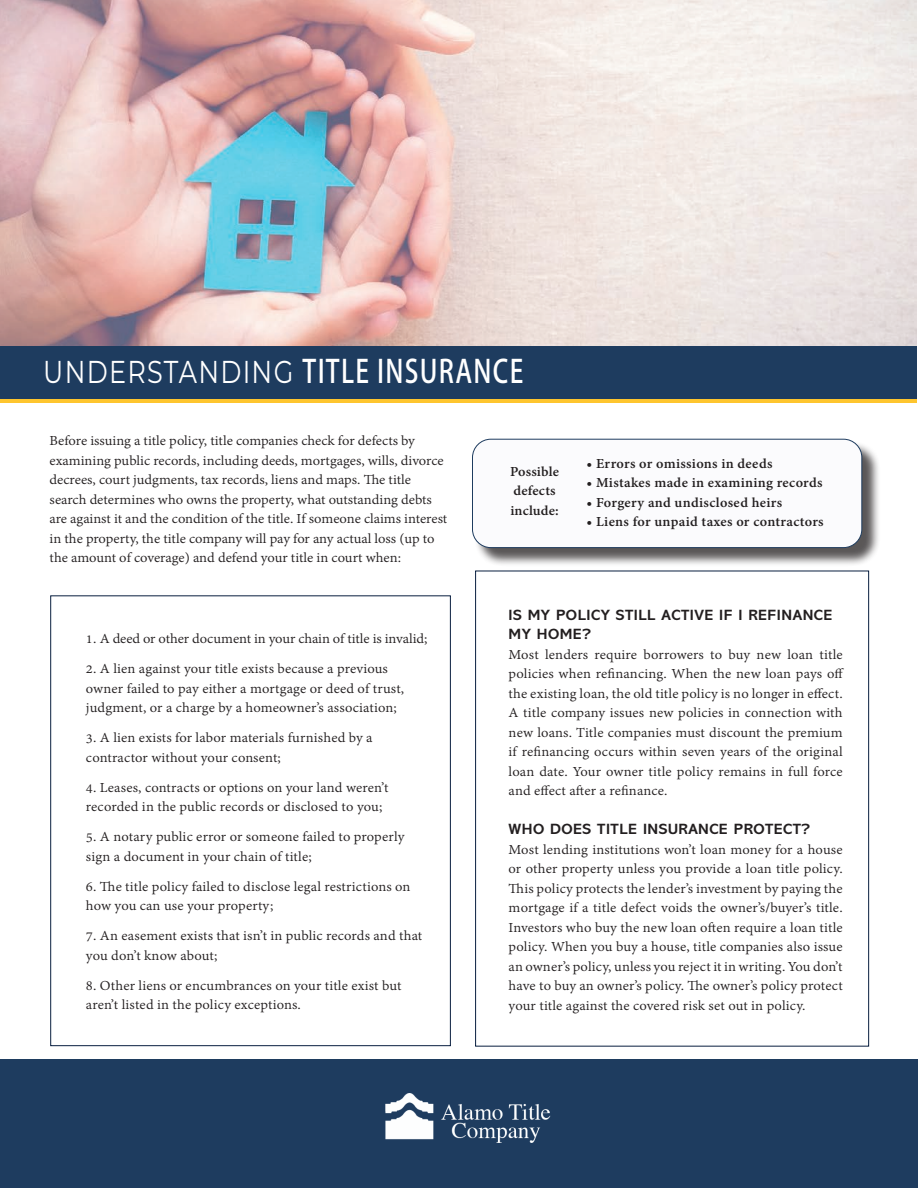
<style>
.page{position:relative;width:918px;height:1188px;background:#fff}
.page>*{position:absolute;margin:0;border:0;box-sizing:border-box;transform-origin:0 0}
.t1{font:700 31.65px "Adobe Fan Heiti Std";letter-spacing:.05em;color:#fff;scale:.81 1}
.t2{font:15px/19.5px "Adobe Bengali";color:#231f20;scale:1.04 1}
.t3{font:700 15px/19.5px "Adobe Bengali";letter-spacing:.02em;color:#231f20;scale:1.04 1}
.t4{font:700 15px/19.5px "Abadi MT Pro";letter-spacing:.03em;color:#231f20;scale:1.04 1}
.s1{font-family:"Montserrat";font-weight:400}
</style>
<div class="page">
<img style="left:0;top:0;width:916px;height:402px">
<svg style="left:1px;top:398px;width:916px;height:4px;background:#c6a23a"></svg>
<div style="left:1px;top:346px;width:916px;height:52px;background:#1e3c5f"></div>
<div style="left:475px;top:441px;width:406px;height:126px;background:#231f20;opacity:.75"></div>
<div style="left:472px;top:439px;width:390px;height:109px;background:#fbfbfd;border-radius:18px"></div>
<div style="left:472px;top:439px;width:390px;height:109px;border:1px solid #1e3c5f;border-radius:18px"></div>
<hr style="left:0;top:1060px;width:1px;height:128px;background:#1e3c5f">
<div style="left:2px;top:1060px;width:916px;height:128px;background:#1e3c5f"></div>
<img style="left:386px;top:1093px;width:165px;height:50px">
<h1 class="t1" style="left:43px;top:353px;width:594px"><span class="s1">UNDERSTANDING</span> TITLE INSURANCE</h1>
<p class="t2" style="left:50px;top:431px;width:384px">Before issuing a title policy, title companies check for defects by examining public records, including deeds, mortgages, wills, divorce decrees, court judgments, tax records, liens and maps. The title search determines who owns the property, what outstanding debts are against it and the condition of the title. If someone claims interest in the property, the title company will pay for any actual loss (up to the amount of coverage) and defend your title in court when:</p>
<p class="t3" style="left:510px;top:462px;width:49px">Possible defects include:</p>
<p class="t3" style="left:586px;top:454px;width:180px">• Errors or omissions in deeds</p>
<p class="t3" style="left:586px;top:474px;width:229px">• Mistakes made in examining records</p>
<p class="t3" style="left:586px;top:493px;width:190px">• Forgery and undisclosed heirs</p>
<p class="t3" style="left:586px;top:513px;width:230px">• Liens for unpaid taxes or contractors</p>
<p class="t2" style="left:86px;top:629px;width:330px">1. A deed or other document in your chain of title is invalid;</p>
<p class="t2" style="left:86px;top:659px;width:308px">2. A lien against your title exists because a previous owner failed to pay either a mortgage or deed of trust, judgment, or a charge by a homeowner’s association;</p>
<p class="t2" style="left:86px;top:728px;width:277px">3. A lien exists for labor materials furnished by a contractor without your consent;</p>
<p class="t2" style="left:86px;top:778px;width:292px">4. Leases, contracts or options on your land weren’t recorded in the public records or disclosed to you;</p>
<p class="t2" style="left:86px;top:827px;width:308px">5. A notary public error or someone failed to properly sign a document in your chain of title;</p>
<p class="t2" style="left:86px;top:877px;width:314px">6. The title policy failed to disclose legal restrictions on how you can use your property;</p>
<p class="t2" style="left:86px;top:926px;width:325px">7. An easement exists that isn’t in public records and that you don’t know about;</p>
<p class="t2" style="left:86px;top:976px;width:305px">8. Other liens or encumbrances on your title exist but aren’t listed in the policy exceptions.</p>
<p class="t4" style="left:509px;top:605px;width:313px">IS MY POLICY STILL ACTIVE IF I REFINANCE<br>MY HOME?</p>
<p class="t2" style="left:509px;top:645px;width:324px;text-align:justify">Most lenders require borrowers to buy new loan title policies when refinancing. When the new loan pays off the existing loan, the old title policy is no longer in effect.<br>A title company issues new policies in connection with new loans. Title companies must discount the premium if refinancing occurs within seven years of the original loan date. Your owner title policy remains in full force and effect after a refinance.</p>
<p class="t4" style="left:509px;top:819px;width:291px">WHO DOES TITLE INSURANCE PROTECT?</p>
<p class="t2" style="left:509px;top:840px;width:323px;text-align:justify">Most lending institutions won’t loan money for a house or other property unless you provide a loan title policy.<br>This policy protects the lender’s investment by paying the mortgage if a title defect voids the owner’s/buyer’s title.<br>Investors who buy the new loan often require a loan title policy. When you buy a house, title companies also issue an owner’s policy, unless you reject it in writing. You don’t have to buy an owner’s policy. The owner’s policy protect your title against the covered risk set out in policy.</p>
</div>
